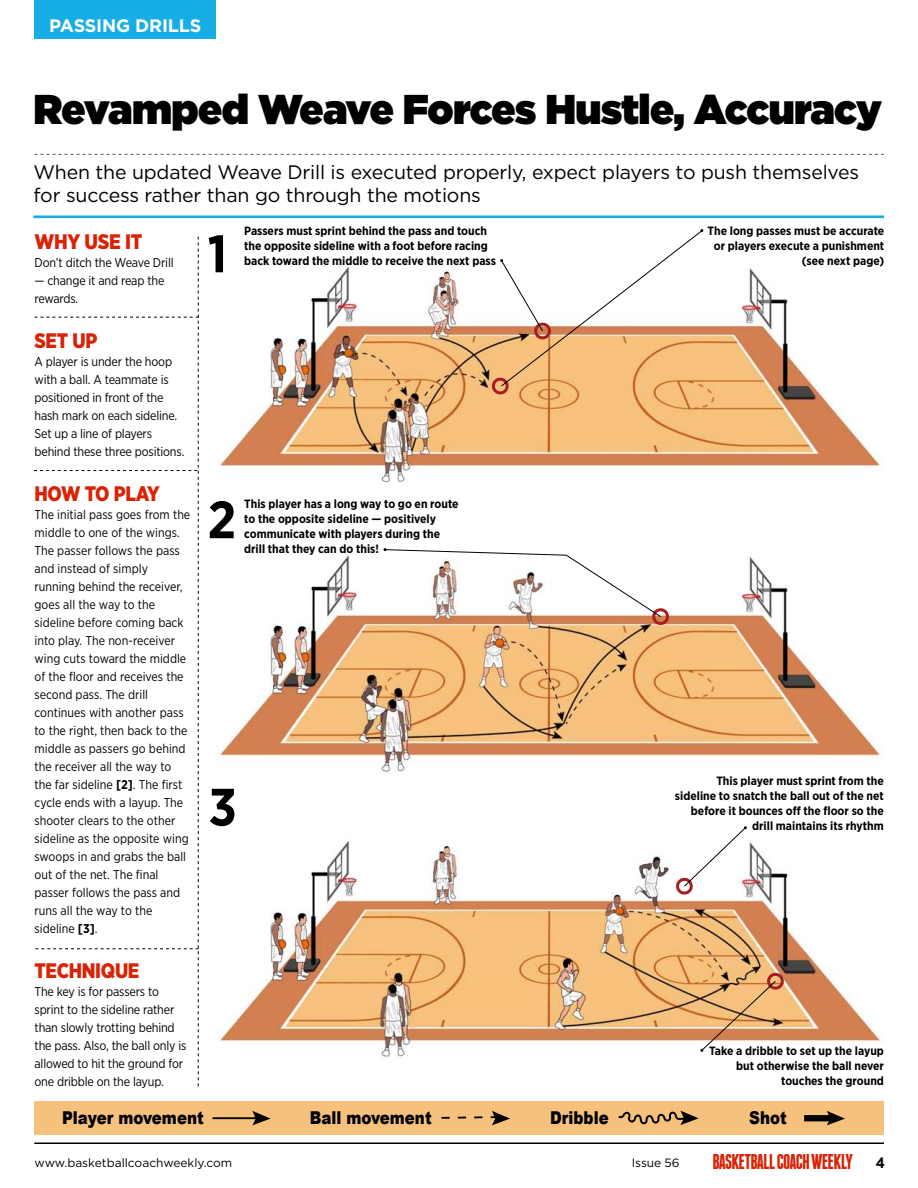
<style>
.page{position:relative;width:918px;height:1188px;background:#fff}
.page>*{position:absolute;margin:0;border:0;box-sizing:border-box;transform-origin:0 0}
.t1{font:700 52.5px "Gotham Narrow";color:#000}
.t2{font:900 41.7px "Gotham";letter-spacing:-.02em;color:#000}
.t3{font:700 21.3px "Franchise";letter-spacing:-.04em;color:#d82307;scale:.94 1}
.t4{font:900 21px "Gotham Narrow";letter-spacing:-.015em;color:#d82307;scale:.96 1}
.t5{font:900 21px "Gotham Narrow";letter-spacing:-.015em;color:#d82307}
.t6{font:19.5px/22.5px "Gotham";letter-spacing:-.01em;color:#000}
.t7{font:700 18px "Gotham";letter-spacing:-.01em;color:#fff}
.t8{font:900 17.7px "Arial";color:#010101;scale:.85 1}
.t9{font:12.75px/18px "Gotham Narrow";color:#000}
.t10{font:700 12px/15px "Gotham Narrow";color:#000;text-align:right}
.t11{font:12px "Gotham";color:#000}
.s1{font-weight:700}
.s2{font-family:"Gotham Narrow";font-size:15px;color:#000}
</style>
<div class="page">
<img style="left:208px;top:266px;width:676px;height:877px">
<hr style="left:33px;top:216px;width:851px;height:2px;background:#16aee4">
<svg style="left:35px;top:154px;width:849px;height:1px"></svg>
<hr style="left:34px;top:1143px;width:850px;height:1px;background:#000">
<svg style="left:34px;top:237px;width:165px;height:849px"></svg>
<div style="left:34px;top:1102px;width:850px;height:33px;background:#f6c17d"></div>
<svg style="left:441px;top:1111px;width:69px;height:14px"></svg>
<svg style="left:618px;top:1110px;width:81px;height:15px"></svg>
<svg style="left:252px;top:1111px;width:19px;height:14px"></svg>
<hr style="left:213px;top:1117px;width:52px;height:2px;background:#010101">
<svg style="left:827px;top:1111px;width:18px;height:14px"></svg>
<div style="left:804px;top:1115px;width:27px;height:6px;background:#010101"></div>
<img style="left:700px;top:970px;width:87px;height:82px">
<svg style="left:383px;top:548px;width:289px;height:80px"></svg>
<svg style="left:672px;top:826px;width:75px;height:72px"></svg>
<div style="left:35px;top:0;width:181px;height:38px;background:#16aee4"></div>
<svg style="left:488px;top:229px;width:216px;height:169px"></svg>
<p class="t7" style="left:49px;top:15px;width:154px">PASSING DRILLS</p>
<p class="t2" style="left:34px;top:85px;width:850px">Revamped Weave Forces Hustle, Accuracy</p>
<p class="t6" style="left:34px;top:161px;width:827px">When the updated Weave Drill is executed properly, expect players to push themselves for success rather than go through the motions</p>
<p class="t5" style="left:35px;top:228px;width:110px">WHY USE IT</p>
<p class="t9" style="left:35px;top:253px;width:141px">Don’t ditch the Weave Drill</p>
<p class="t9" style="left:35px;top:271px;width:131px">— change it and reap the rewards.</p>
<p class="t4" style="left:35px;top:327px;width:67px">SET UP</p>
<p class="t9" style="left:35px;top:352px;width:151px">A player is under the hoop with a ball. A teammate is positioned in front of the hash mark on each sideline.<br>Set up a line of players behind these three positions.</p>
<p class="t4" style="left:35px;top:480px;width:132px">HOW TO PLAY</p>
<p class="t9" style="left:35px;top:505px;width:157px">The initial pass goes from the middle to one of the wings.<br>The passer follows the pass and instead of simply running behind the receiver, goes all the way to the sideline before coming back into play. The non-receiver wing cuts toward the middle of the floor and receives the second pass. The drill continues with another pass to the right, then back to the middle as passers go behind the receiver all the way to the far sideline <span class="s1">[2]</span>. The first cycle ends with a layup. The shooter clears to the other sideline as the opposite wing swoops in and grabs the ball out of the net. The final passer follows the pass and runs all the way to the sideline <span class="s1">[3]</span>.</p>
<p class="t4" style="left:35px;top:957px;width:111px">TECHNIQUE</p>
<p class="t9" style="left:35px;top:982px;width:153px">The key is for passers to sprint to the sideline rather than slowly trotting behind the pass. Also, the ball only is allowed to hit the ground for one dribble on the layup.</p>
<p class="t10" style="left:708px;top:223px;width:178px">The long passes must be accurate or players execute a punishment (see next page)</p>
<p class="t10" style="left:244px;top:223px;width:253px;text-align:left">Passers must sprint behind the pass and touch the opposite sideline with a foot before racing back toward the middle to receive the next pass</p>
<p class="t1" style="left:208px;top:220px;width:21px">1</p>
<p class="t1" style="left:207px;top:486px;width:30px">2</p>
<p class="t10" style="left:244px;top:496px;width:216px;text-align:left">This player has a long way to go en route to the opposite sideline — positively communicate with players during the drill that they can do this!</p>
<p class="t10" style="left:675px;top:773px;width:210px">This player must sprint from the sideline to snatch the ball out of the net before it bounces off the floor so the drill maintains its rhythm</p>
<p class="t1" style="left:208px;top:773px;width:30px">3</p>
<p class="t10" style="left:709px;top:1043px;width:176px">Take a dribble to set up the layup but otherwise the ball never touches the ground</p>
<p class="t8" style="left:62px;top:1105px;width:168px">Player movement</p>
<p class="t8" style="left:310px;top:1105px;width:145px">Ball movement</p>
<p class="t8" style="left:550px;top:1105px;width:71px">Dribble</p>
<p class="t8" style="left:749px;top:1105px;width:46px">Shot</p>
<p class="t11" style="left:35px;top:1156px;width:199px">www.basketballcoachweekly.com</p>
<p class="t11" style="left:632px;top:1156px;width:49px">Issue 56</p>
<p class="t3" style="left:712px;top:1152px;width:185px">BASKETBALL COACH WEEKLY <span class="s2">4</span></p>
</div>
